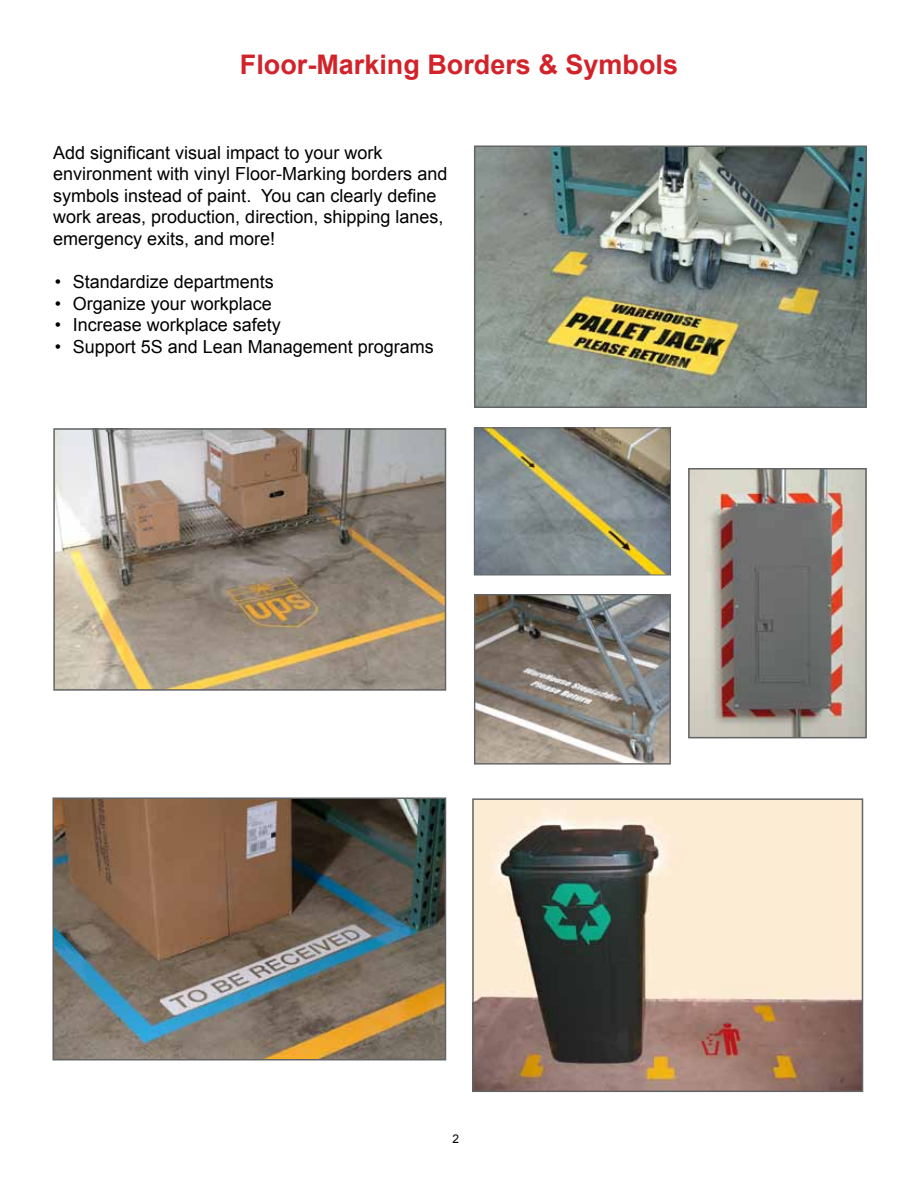
<style>
.page{position:relative;width:918px;height:1188px;background:#fff}
.page>*{position:absolute;margin:0;border:0;box-sizing:border-box;transform-origin:0 0}
.t1{font:700 27px "Arial";color:#d2232a}
.t2{font:18px/21.6px "Arial";color:#000}
.t3{font:12px "Arial";color:#000}
</style>
<div class="page">
<img style="left:476px;top:596px;width:193px;height:167px">
<div style="left:474px;top:594px;width:197px;height:171px;border:1px solid #636466"></div>
<img style="left:476px;top:147px;width:389px;height:259px">
<div style="left:474px;top:145px;width:393px;height:263px;border:1px solid #636466"></div>
<img style="left:476px;top:429px;width:193px;height:144px">
<div style="left:474px;top:427px;width:197px;height:148px;border:1px solid #636466"></div>
<img style="left:691px;top:471px;width:173px;height:264px">
<div style="left:688px;top:468px;width:179px;height:270px;border:2px solid #636466"></div>
<img style="left:56px;top:431px;width:387px;height:257px">
<div style="left:53px;top:428px;width:393px;height:263px;border:2px solid #636466"></div>
<img style="left:475px;top:801px;width:385px;height:288px">
<div style="left:472px;top:798px;width:391px;height:294px;border:2px solid #636466"></div>
<img style="left:55px;top:800px;width:388px;height:257px">
<div style="left:52px;top:797px;width:394px;height:263px;border:2px solid #636466"></div>
<h1 class="t1" style="left:240px;top:46px;width:440px">Floor-Marking Borders &amp; Symbols</h1>
<p class="t2" style="left:53px;top:142px;width:396px">Add significant visual impact to your work environment with vinyl Floor-Marking borders and symbols instead of paint. You can clearly define work areas, production, direction, shipping lanes, emergency exits, and more!</p>
<p class="t2" style="left:55px;top:271px;width:221px">• Standardize departments</p>
<p class="t2" style="left:55px;top:293px;width:219px">• Organize your workplace</p>
<p class="t2" style="left:55px;top:314px;width:228px">• Increase workplace safety</p>
<p class="t2" style="left:55px;top:336px;width:381px">• Support 5S and Lean Management programs</p>
<p class="t3" style="left:453px;top:1131px;width:8px">2</p>
</div>
